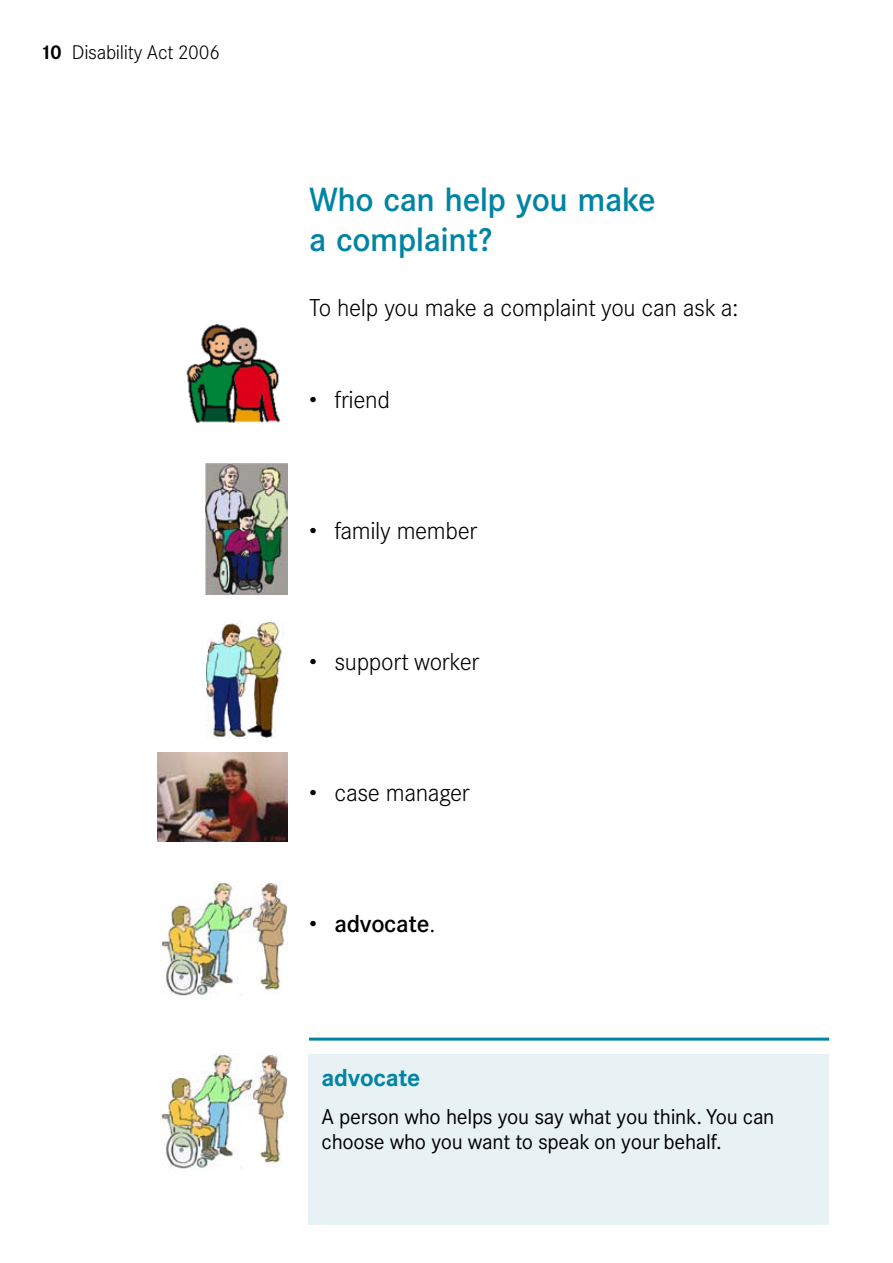
<style>
.page{position:relative;width:893px;height:1263px;background:#fff}
.page>*{position:absolute;margin:0;border:0;box-sizing:border-box;transform-origin:0 0}
.t1{font:500 33px/39.6px "Corporate SBQ";letter-spacing:-.015em;color:#0084a4}
.t2{font:300 24px "Corporate SBQ";letter-spacing:-.015em;color:#000}
.t3{font:500 24px "Corporate SBQ";letter-spacing:-.015em;color:#000}
.t4{font:700 24px "Corporate SBQ";letter-spacing:-.015em;color:#0084a4}
.t5{font:21px/25.2px "Corporate SBQ";letter-spacing:-.015em;color:#000}
.t6{font:300 19.5px "Corporate SBQ";letter-spacing:-.015em;color:#000}
.s1{font-weight:700}
.s2{font-weight:300}
</style>
<div class="page">
<div style="left:309px;top:1054px;width:520px;height:171px;background:#e8f2f5"></div>
<img style="left:207px;top:620px;width:77px;height:118px">
<img style="left:186px;top:324px;width:95px;height:99px">
<img style="left:206px;top:463px;width:82px;height:131px">
<img style="left:157px;top:753px;width:131px;height:89px">
<img style="left:161px;top:881px;width:127px;height:115px">
<hr style="left:309px;top:1037px;width:520px;height:3px;background:#0084a4">
<img style="left:161px;top:1054px;width:127px;height:115px">
<p class="t6" style="left:40px;top:41px;width:182px"><span class="s1">10</span> Disability Act 2006</p>
<h1 class="t1" style="left:309px;top:180px;width:348px">Who can help you make a complaint?</h1>
<p class="t2" style="left:309px;top:293px;width:431px">To help you make a complaint you can ask a:</p>
<p class="t2" style="left:309px;top:386px;width:82px">• friend</p>
<p class="t2" style="left:309px;top:517px;width:170px">• family member</p>
<p class="t2" style="left:309px;top:648px;width:172px">• support worker</p>
<p class="t2" style="left:309px;top:778px;width:162px">• case manager</p>
<p class="t3" style="left:309px;top:909px;width:128px"><span class="s2">•</span> advocate<span class="s2">.</span></p>
<p class="t4" style="left:322px;top:1063px;width:100px">advocate</p>
<p class="t5" style="left:322px;top:1104px;width:454px">A person who helps you say what you think. You can choose who you want to speak on your behalf.</p>
</div>
